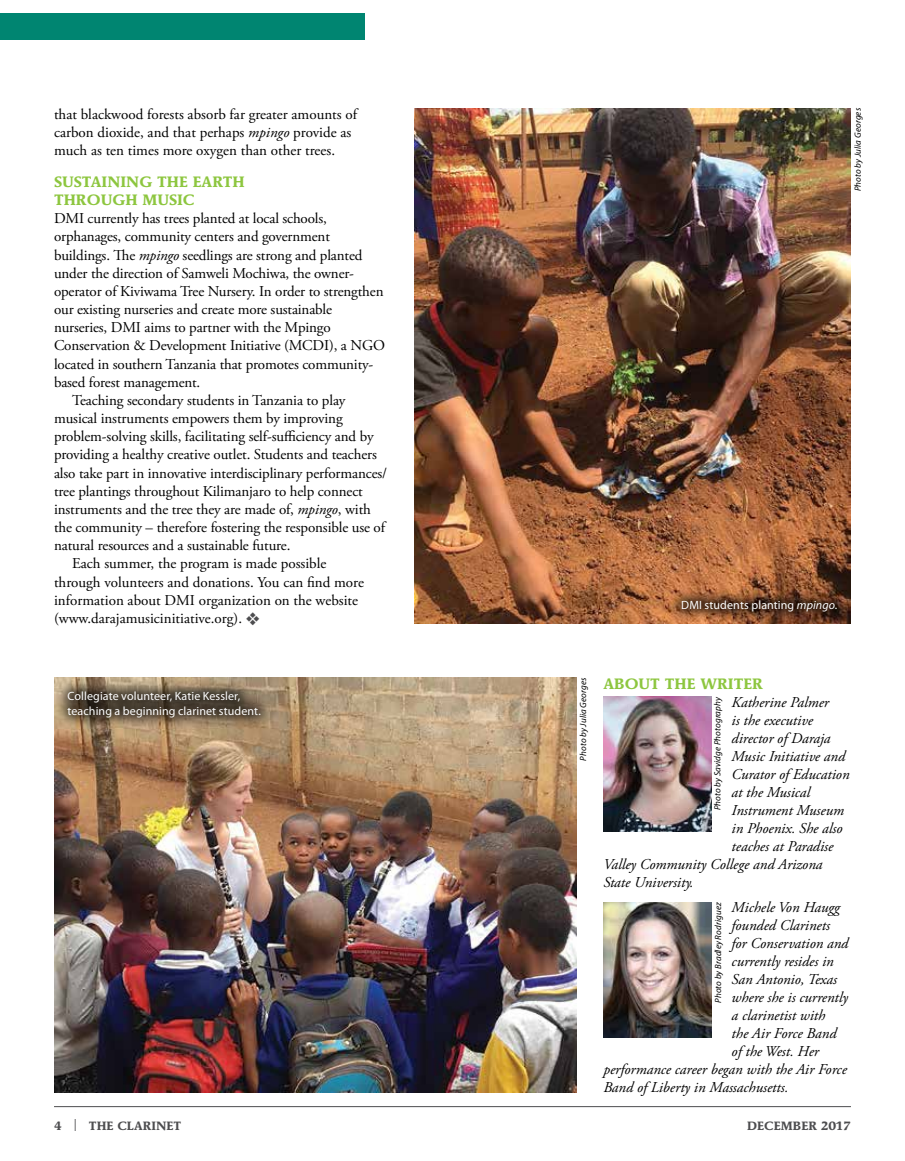
<style>
.page{position:relative;width:905px;height:1161px;background:#fff}
.page>*{position:absolute;margin:0;border:0;box-sizing:border-box;transform-origin:0 0}
.t1{font:15px/18.1px "Adobe Garamond Pro";letter-spacing:-.01em;color:#000}
.t2{font:italic 15px "Adobe Garamond Pro";color:#000}
.t3{font:700 15px/18.1px "AT Mendoza Roman";color:#8dc63f}
.t4{font:12px/15px "Myriad Pro";letter-spacing:.005em;color:#fff}
.t5{font:700 12px "AT Mendoza Roman";color:#4d4d4f}
.t6{font:italic 9px "Myriad Pro";letter-spacing:.015em;color:#000}
.s1{font-style:italic}
.s2{color:#4d4d4f}
</style>
<div class="page">
<hr style="left:54px;top:1106px;width:796px;height:1px;background:#4d4d4f">
<div style="left:0;top:14px;width:364px;height:26px;background:#008571"></div>
<img style="left:54px;top:677px;width:522px;height:415px">
<img style="left:414px;top:108px;width:436px;height:515px">
<div style="left:667px;top:587px;width:183px;height:38px;background:#000;opacity:.75"></div>
<div style="left:54px;top:677px;width:220px;height:54px;background:#000;opacity:.75"></div>
<img style="left:603px;top:697px;width:108px;height:135px">
<img style="left:603px;top:902px;width:108px;height:135px">
<p class="t1" style="left:54px;top:106px;width:304px">that blackwood forests absorb far greater amounts of carbon dioxide, and that perhaps <span class="s1">mpingo</span> provide as much as ten times more oxygen than other trees.</p>
<p class="t3" style="left:54px;top:172px;width:192px">SUSTAINING THE EARTH<br>THROUGH MUSIC</p>
<p class="t1" style="left:54px;top:210px;width:274px">DMI currently has trees planted at local schools,</p>
<p class="t1" style="left:54px;top:228px;width:277px">orphanages, community centers and government</p>
<p class="t1" style="left:54px;top:246px;width:310px">buildings. The <span class="s1">mpingo</span> seedlings are strong and planted</p>
<p class="t1" style="left:54px;top:264px;width:301px">under the direction of Samweli Mochiwa, the owner-</p>
<p class="t1" style="left:54px;top:283px;width:331px">operator of Kiviwama Tree Nursery. In order to strengthen</p>
<p class="t1" style="left:54px;top:301px;width:279px">our existing nurseries and create more sustainable</p>
<p class="t1" style="left:54px;top:319px;width:278px">nurseries, DMI aims to partner with the Mpingo</p>
<p class="t1" style="left:54px;top:337px;width:332px">Conservation &amp; Development Initiative (MCDI), a NGO</p>
<p class="t1" style="left:54px;top:355px;width:321px">located in southern Tanzania that promotes community-</p>
<p class="t1" style="left:54px;top:373px;width:148px">based forest management.</p>
<p class="t1" style="left:72px;top:392px;width:275px">Teaching secondary students in Tanzania to play</p>
<p class="t1" style="left:54px;top:410px;width:290px">musical instruments empowers them by improving</p>
<p class="t1" style="left:54px;top:428px;width:321px">problem-solving skills, facilitating self-sufficiency and by</p>
<p class="t1" style="left:54px;top:446px;width:324px">providing a healthy creative outlet. Students and teachers</p>
<p class="t1" style="left:54px;top:464px;width:334px">also take part in innovative interdisciplinary performances/</p>
<p class="t1" style="left:54px;top:482px;width:310px">tree plantings throughout Kilimanjaro to help connect</p>
<p class="t1" style="left:54px;top:501px;width:318px">instruments and the tree they are made of, <span class="s1">mpingo</span>, with</p>
<p class="t1" style="left:54px;top:519px;width:332px">the community – therefore fostering the responsible use of</p>
<p class="t1" style="left:54px;top:537px;width:238px">natural resources and a sustainable future.</p>
<p class="t1" style="left:72px;top:555px;width:256px">Each summer, the program is made possible</p>
<p class="t1" style="left:54px;top:573px;width:311px">through volunteers and donations. You can find more</p>
<p class="t1" style="left:54px;top:591px;width:305px">information about DMI organization on the website</p>
<p class="t1" style="left:54px;top:610px;width:207px">(www.darajamusicinitiative.org). <span class="s2">❖</span></p>
<p class="t4" style="left:68px;top:688px;width:195px">Collegiate volunteer, Katie Kessler, teaching a beginning clarinet student.</p>
<p class="t6" style="left:852px;top:191px;width:85px;rotate:-90deg">Photo by Julia Georges</p>
<p class="t4" style="left:681px;top:597px;width:158px">DMI students planting <span class="s1">mpingo</span>.</p>
<p class="t6" style="left:577px;top:761px;width:85px;rotate:-90deg">Photo by Julia Georges</p>
<p class="t3" style="left:603px;top:675px;width:161px">ABOUT THE WRITER</p>
<p class="t2" style="left:731px;top:694px;width:99px">Katherine Palmer</p>
<p class="t2" style="left:731px;top:712px;width:83px">is the executive</p>
<p class="t2" style="left:731px;top:730px;width:100px">director of Daraja</p>
<p class="t2" style="left:731px;top:748px;width:115px">Music Initiative and</p>
<p class="t2" style="left:731px;top:766px;width:119px">Curator of Education</p>
<p class="t2" style="left:731px;top:784px;width:80px">at the Musical</p>
<p class="t2" style="left:731px;top:802px;width:114px">Instrument Museum</p>
<p class="t2" style="left:731px;top:820px;width:112px">in Phoenix. She also</p>
<p class="t2" style="left:731px;top:838px;width:103px">teaches at Paradise</p>
<p class="t2" style="left:603px;top:856px;width:221px">Valley Community College and Arizona</p>
<p class="t2" style="left:603px;top:874px;width:92px">State University.</p>
<p class="t2" style="left:731px;top:898px;width:110px">Michele Von Haugg</p>
<p class="t2" style="left:731px;top:916px;width:100px">founded Clarinets</p>
<p class="t2" style="left:731px;top:934px;width:118px">for Conservation and</p>
<p class="t2" style="left:731px;top:952px;width:104px">currently resides in</p>
<p class="t2" style="left:731px;top:970px;width:107px">San Antonio, Texas</p>
<p class="t2" style="left:731px;top:988px;width:118px">where she is currently</p>
<p class="t2" style="left:731px;top:1006px;width:95px">a clarinetist with</p>
<p class="t2" style="left:731px;top:1024px;width:106px">the Air Force Band</p>
<p class="t2" style="left:731px;top:1042px;width:89px">of the West. Her</p>
<p class="t2" style="left:603px;top:1060px;width:245px">performance career began with the Air Force</p>
<p class="t2" style="left:603px;top:1078px;width:187px">Band of Liberty in Massachusetts.</p>
<p class="t6" style="left:712px;top:810px;width:115px;rotate:-90deg">Photo by Savidge Photography</p>
<p class="t6" style="left:712px;top:1003px;width:103px;rotate:-90deg">Photo by Bradley Rodriguez</p>
<p class="t5" style="left:54px;top:1118px;width:129px">4 <sup>|</sup> THE CLARINET</p>
<p class="t5" style="left:747px;top:1118px;width:105px">DECEMBER 2017</p>
</div>
